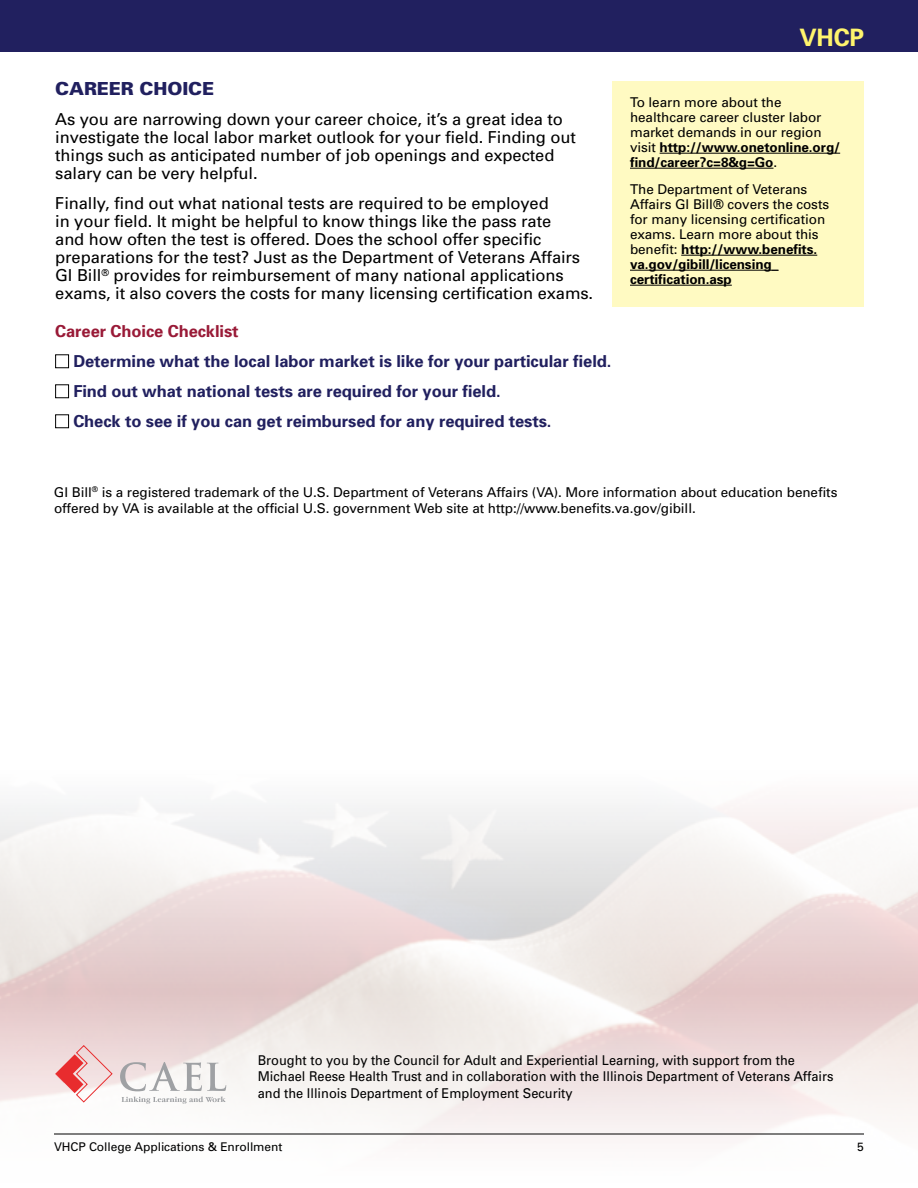
<style>
.page{position:relative;width:918px;height:1188px;background:#fff}
.page>*{position:absolute;margin:0;border:0;box-sizing:border-box;transform-origin:0 0}
.t1{font:700 24px "Univers";color:#fff56d}
.t2{font:900 18px "Univers";letter-spacing:-.005em;color:#21205f}
.t3{font:16.5px/18px "Univers";letter-spacing:-.005em;color:#000}
.t4{font:700 16.5px/30px "Univers";letter-spacing:-.005em;color:#21205f}
.t5{font:700 16.5px "Univers";letter-spacing:-.005em;color:#991a37}
.t6{font:13.5px/15px "Univers";letter-spacing:-.005em;color:#000}
.t7{font:13.5px/16.5px "Univers";letter-spacing:-.005em;color:#000;scale:.95 1}
.t8{font:12px "Univers";letter-spacing:-.005em;color:#000}
.s1{font-weight:700}
</style>
<div class="page">
<hr style="left:54px;top:1134px;width:810px;height:1px;background:#000">
<div style="left:0;top:0;width:918px;height:52px;background:#21205f"></div>
<svg style="left:55px;top:1045px;width:58px;height:58px"></svg>
<svg style="left:120px;top:1062px;width:106px;height:42px"></svg>
<div style="left:55px;top:354px;width:14px;height:14px;border:1px solid #000"></div>
<div style="left:55px;top:384px;width:14px;height:14px;border:1px solid #000"></div>
<div style="left:55px;top:414px;width:14px;height:14px;border:1px solid #000"></div>
<div style="left:612px;top:81px;width:252px;height:226px;background:#fffac2"></div>
<hr style="left:660px;top:153px;width:180px;height:1px;background:#000">
<hr style="left:630px;top:168px;width:144px;height:1px;background:#000">
<hr style="left:681px;top:255px;width:136px;height:1px;background:#000">
<hr style="left:630px;top:270px;width:148px;height:1px;background:#000">
<hr style="left:630px;top:285px;width:102px;height:1px;background:#000">
<p class="t2" style="left:55px;top:78px;width:160px">CAREER CHOICE</p>
<p class="t3" style="left:55px;top:110px;width:522px">As you are narrowing down your career choice, it’s a great idea to investigate the local labor market outlook for your field. Finding out things such as anticipated number of job openings and expected salary can be very helpful.</p>
<p class="t3" style="left:55px;top:194px;width:540px">Finally, find out what national tests are required to be employed<br>in your field. It might be helpful to know things like the pass rate<br>and how often the test is offered. Does the school offer specific preparations for the test? Just as the Department of Veterans Affairs GI Bill<sup>®</sup> provides for reimbursement of many national applications exams, it also covers the costs for many licensing certification exams.</p>
<p class="t5" style="left:55px;top:320px;width:185px">Career Choice Checklist</p>
<p class="t4" style="left:73px;top:345px;width:540px">Determine what the local labor market is like for your particular field.<br>Find out what national tests are required for your field.<br>Check to see if you can get reimbursed for any required tests.</p>
<h1 class="t1" style="left:799px;top:22px;width:66px">VHCP</h1>
<p class="t6" style="left:630px;top:94px;width:212px">To learn more about the healthcare career cluster labor market demands in our region visit <span class="s1">http://www.onetonline.org/ find/career?c=8&amp;g=Go</span>.</p>
<p class="t6" style="left:630px;top:181px;width:201px">The Department of Veterans<br>Affairs GI Bill® covers the costs for many licensing certification exams. Learn more about this benefit: <span class="s1">http://www.benefits. va.gov/gibill/licensing_ certification.asp</span></p>
<p class="t6" style="left:54px;top:483px;width:785px;line-height:16.5px">GI Bill<sup>®</sup> is a registered trademark of the U.S. Department of Veterans Affairs (VA). More information about education benefits offered by VA is available at the official U.S. government Web site at http://www.benefits.va.gov/gibill.</p>
<p class="t7" style="left:258px;top:1052px;width:608px">Brought to you by the Council for Adult and Experiential Learning, with support from the<br>Michael Reese Health Trust and in collaboration with the Illinois Department of Veterans Affairs and the Illinois Department of Employment Security</p>
<p class="t8" style="left:54px;top:1140px;width:230px">VHCP College Applications &amp; Enrollment</p>
<p class="t8" style="left:857px;top:1140px;width:8px">5</p>
</div>
